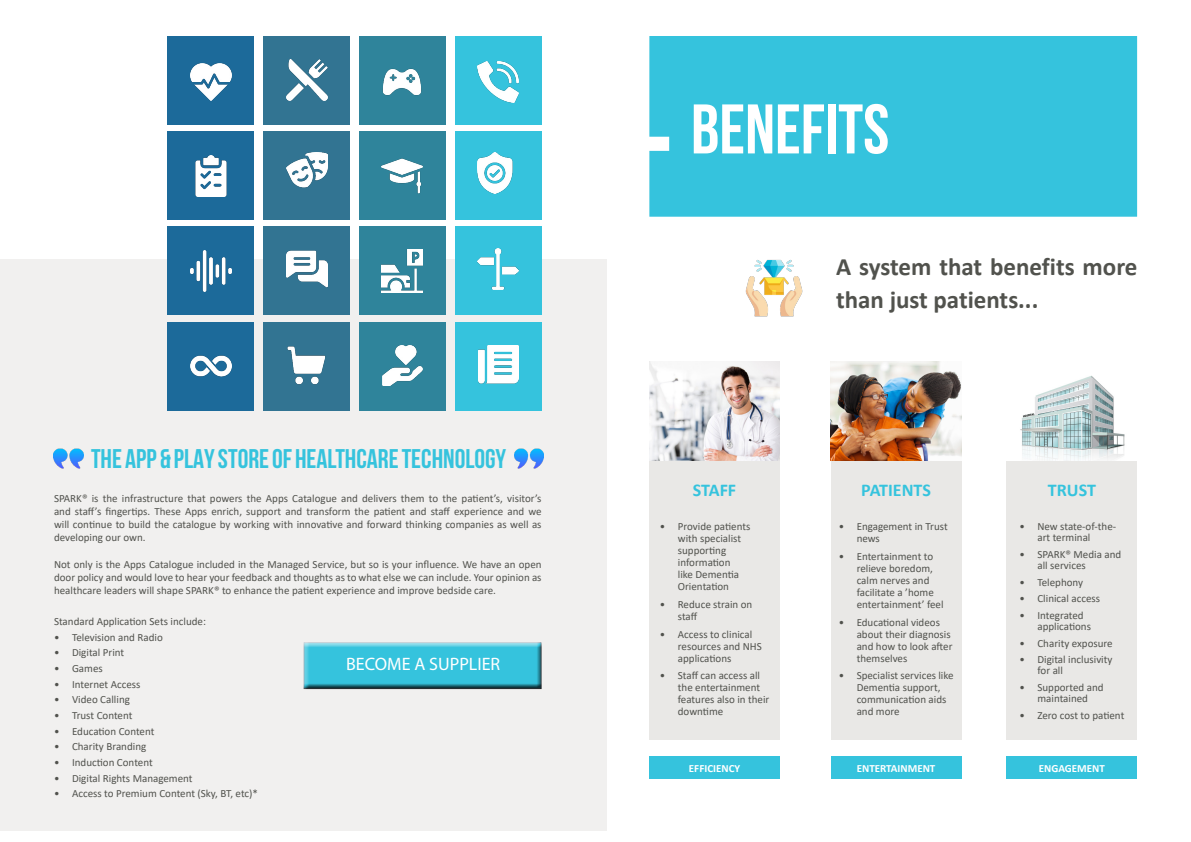
<style>
.page{position:relative;width:1191px;height:842px;background:#fff}
.page>*{position:absolute;margin:0;border:0;box-sizing:border-box;transform-origin:0 0}
.t1{font:700 70px "Bebas Neue";color:#fff}
.t2{font:700 27px "Bebas Neue";color:#35c3dd}
.t3{font:700 25px/33px "Calibri";color:#51524d}
.t4{font:700 18px "Calibri";color:#35c3dd}
.t5{font:18px "Myriad Pro";color:#fff}
.t6{font:11px/12px "Calibri";color:#51524d}
.t7{font:700 11px "Calibri";color:#fff}
</style>
<div class="page">
<div style="left:0;top:259px;width:607px;height:572px;background:#f1f0ef"></div>
<div style="left:454px;top:131px;width:87px;height:89px;background:#35c3dd"></div>
<div style="left:359px;top:131px;width:87px;height:89px;background:#2f849b"></div>
<div style="left:263px;top:131px;width:87px;height:89px;background:#327492"></div>
<div style="left:167px;top:131px;width:87px;height:89px;background:#1c6a9a"></div>
<div style="left:454px;top:227px;width:87px;height:88px;background:#35c3dd"></div>
<div style="left:359px;top:227px;width:87px;height:88px;background:#2f849b"></div>
<div style="left:263px;top:227px;width:87px;height:88px;background:#327492"></div>
<div style="left:167px;top:227px;width:87px;height:88px;background:#1c6a9a"></div>
<div style="left:454px;top:322px;width:87px;height:88px;background:#35c3dd"></div>
<div style="left:359px;top:322px;width:87px;height:88px;background:#2f849b"></div>
<div style="left:263px;top:322px;width:87px;height:88px;background:#327492"></div>
<div style="left:167px;top:322px;width:87px;height:88px;background:#1c6a9a"></div>
<div style="left:454px;top:36px;width:87px;height:89px;background:#35c3dd"></div>
<div style="left:359px;top:36px;width:87px;height:89px;background:#2f849b"></div>
<div style="left:263px;top:36px;width:87px;height:89px;background:#327492"></div>
<div style="left:167px;top:36px;width:87px;height:89px;background:#1c6a9a"></div>
<div style="left:300px;top:638px;width:247px;height:52px;background:#000;opacity:.75"></div>
<img style="left:190px;top:63px;width:41px;height:38px">
<img style="left:286px;top:60px;width:41px;height:41px">
<img style="left:382px;top:68px;width:40px;height:28px">
<img style="left:477px;top:61px;width:41px;height:42px">
<img style="left:195px;top:155px;width:32px;height:41px">
<img style="left:286px;top:152px;width:41px;height:36px">
<img style="left:382px;top:158px;width:41px;height:36px">
<img style="left:477px;top:152px;width:36px;height:42px">
<img style="left:190px;top:250px;width:41px;height:41px">
<img style="left:286px;top:250px;width:41px;height:38px">
<img style="left:382px;top:250px;width:41px;height:42px">
<img style="left:477px;top:249px;width:41px;height:41px">
<img style="left:190px;top:355px;width:41px;height:22px">
<img style="left:287px;top:346px;width:39px;height:39px">
<img style="left:383px;top:346px;width:40px;height:40px">
<img style="left:478px;top:345px;width:40px;height:39px">
<img style="left:514px;top:448px;width:29px;height:21px">
<img style="left:54px;top:448px;width:29px;height:21px">
<div style="left:649px;top:461px;width:131px;height:279px;background:#e9e8e6"></div>
<div style="left:831px;top:461px;width:130px;height:279px;background:#e9e8e6"></div>
<div style="left:1006px;top:461px;width:131px;height:279px;background:#e9e8e6"></div>
<img style="left:831px;top:362px;width:130px;height:99px">
<img style="left:649px;top:362px;width:131px;height:99px">
<img style="left:1020px;top:375px;width:105px;height:86px">
<div style="left:649px;top:36px;width:488px;height:181px;background:#35c3dd"></div>
<div style="left:649px;top:756px;width:131px;height:22px;background:#35c3dd"></div>
<div style="left:831px;top:756px;width:130px;height:22px;background:#35c3dd"></div>
<div style="left:1006px;top:756px;width:131px;height:22px;background:#35c3dd"></div>
<img style="left:745px;top:259px;width:58px;height:58px">
<h2 class="t2" style="left:91px;top:444px;width:416px">THE APP &amp; PLAY STORE OF HEALTHCARE TECHNOLOGY</h2>
<p class="t6" style="left:54px;top:491px;width:489px;line-height:13.2px;text-align:justify">SPARK® is the infrastructure that powers the Apps Catalogue and delivers them to the patient’s, visitor’s and staff’s fingertips. These Apps enrich, support and transform the patient and staff experience and we will continue to build the catalogue by working with innovative and forward thinking companies as well as developing our own.</p>
<p class="t6" style="left:54px;top:557px;width:489px;line-height:13.2px;text-align:justify">Not only is the Apps Catalogue included in the Managed Service, but so is your influence. We have an open door policy and would love to hear your feedback and thoughts as to what else we can include. Your opinion as healthcare leaders will shape SPARK® to enhance the patient experience and improve bedside care.</p>
<p class="t6" style="left:54px;top:615px;width:153px">Standard Application Sets include:</p>
<p class="t6" style="left:54px;top:630px;width:110px">• Television and Radio</p>
<p class="t6" style="left:54px;top:646px;width:72px">• Digital Print</p>
<p class="t6" style="left:54px;top:662px;width:50px">• Games</p>
<p class="t6" style="left:54px;top:677px;width:88px">• Internet Access</p>
<p class="t6" style="left:54px;top:693px;width:77px">• Video Calling</p>
<p class="t6" style="left:54px;top:709px;width:80px">• Trust Content</p>
<p class="t6" style="left:54px;top:724px;width:102px">• Education Content</p>
<p class="t6" style="left:54px;top:740px;width:94px">• Charity Branding</p>
<p class="t6" style="left:54px;top:756px;width:100px">• Induction Content</p>
<p class="t6" style="left:54px;top:771px;width:140px">• Digital Rights Management</p>
<p class="t6" style="left:54px;top:787px;width:205px">• Access to Premium Content (Sky, BT, etc)*</p>
<h3 class="t5" style="left:346px;top:653px;width:156px">BECOME A SUPPLIER</h3>
<h1 class="t1" style="left:691px;top:91px;width:200px">BENEFITS</h1>
<h3 class="t3" style="left:836px;top:249px;width:303px">A system that benefits more than just patients...</h3>
<h3 class="t4" style="left:693px;top:477px;width:45px">STAFF</h3>
<h3 class="t4" style="left:861px;top:477px;width:71px">PATIENTS</h3>
<h3 class="t4" style="left:1047px;top:477px;width:50px">TRUST</h3>
<p class="t6" style="left:678px;top:520px;width:74px;text-indent:-18px">• Provide patients with specialist supporting information<br>like Dementia<br>Orientation</p>
<p class="t6" style="left:678px;top:598px;width:76px;text-indent:-18px">• Reduce strain on staff</p>
<p class="t6" style="left:678px;top:628px;width:85px;text-indent:-18px">• Access to clinical resources and NHS applications</p>
<p class="t6" style="left:678px;top:669px;width:93px;text-indent:-18px">• Staff can access all the entertainment features also in their downtime</p>
<p class="t6" style="left:856px;top:520px;width:93px;text-indent:-18px">• Engagement in Trust news</p>
<p class="t6" style="left:856px;top:550px;width:88px;text-indent:-18px">• Entertainment to relieve boredom, calm nerves and facilitate a ’home entertainment’ feel</p>
<p class="t6" style="left:856px;top:616px;width:97px;text-indent:-18px">• Educational videos about their diagnosis and how to look after themselves</p>
<p class="t6" style="left:856px;top:669px;width:98px;text-indent:-18px">• Specialist services like<br>Dementia support, communication aids and more</p>
<p class="t6" style="left:1037px;top:521px;width:80px;line-height:11px;text-indent:-18px">• New state-of-the&shy;art terminal</p>
<p class="t6" style="left:1037px;top:549px;width:85px;line-height:11px;text-indent:-18px">• SPARK® Media and all services</p>
<p class="t6" style="left:1019px;top:576px;width:65px">• Telephony</p>
<p class="t6" style="left:1019px;top:592px;width:82px">• Clinical access</p>
<p class="t6" style="left:1037px;top:610px;width:55px;line-height:11px;text-indent:-18px">• Integrated applications</p>
<p class="t6" style="left:1019px;top:637px;width:95px">• Charity exposure</p>
<p class="t6" style="left:1037px;top:654px;width:77px;line-height:11px;text-indent:-18px">• Digital inclusivity for all</p>
<p class="t6" style="left:1019px;top:682px;width:86px;line-height:11px;text-align:center">• Supported and maintained</p>
<p class="t6" style="left:1019px;top:709px;width:106px">• Zero cost to patient</p>
<p class="t7" style="left:689px;top:760px;width:53px">EFFICIENCY</p>
<p class="t7" style="left:856px;top:760px;width:80px">ENTERTAINMENT</p>
<p class="t7" style="left:1038px;top:760px;width:68px">ENGAGEMENT</p>
</div>
